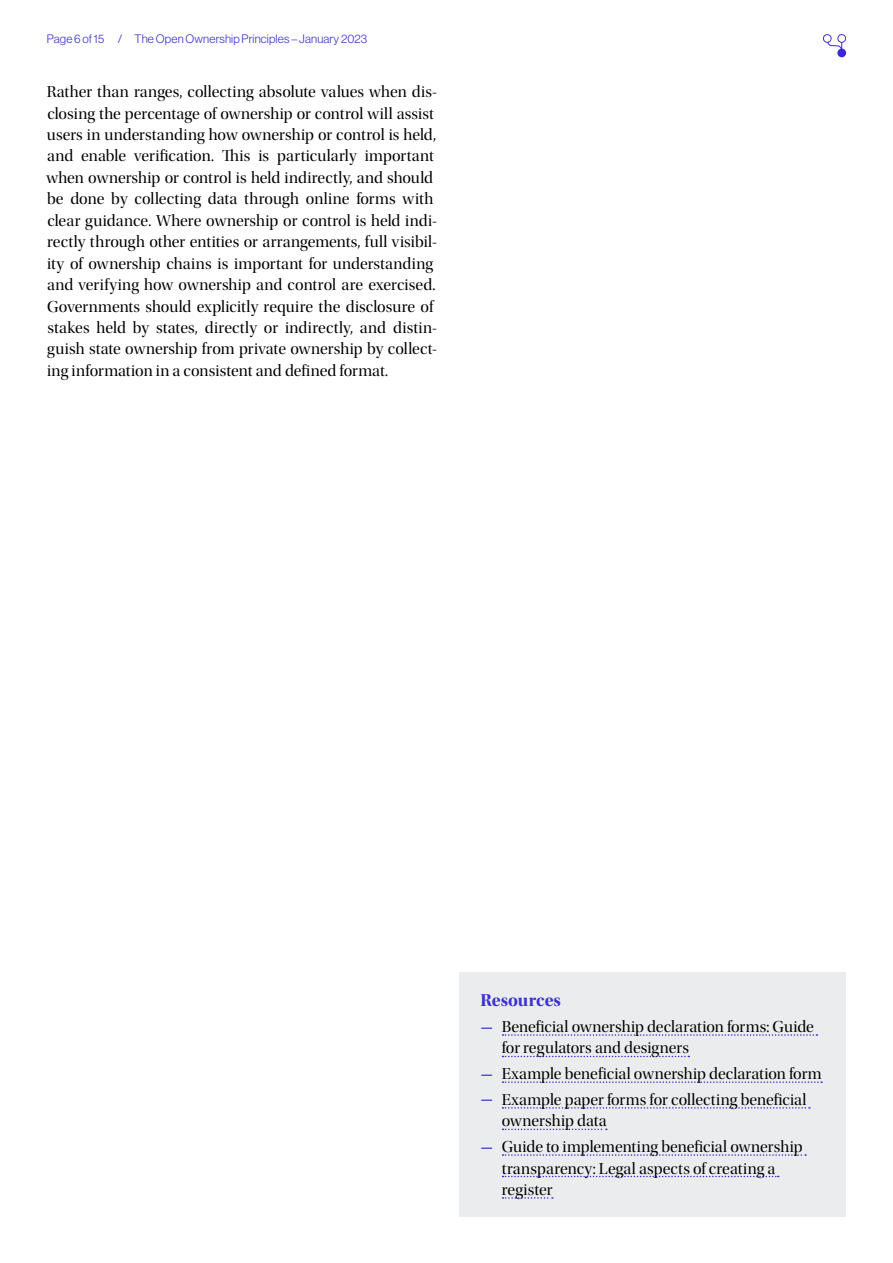
<style>
.page{position:relative;width:893px;height:1263px;background:#fff}
.page>*{position:absolute;margin:0;border:0;box-sizing:border-box;transform-origin:0 0}
.Heading_3{font:18px "Utopia Std Bold Disp";letter-spacing:.005em;color:#3d30d4}
.t1{font:16.5px/21.5px "Utopia Std Disp";color:#000}
.t2{font:12px "N Haas Grotesk DS Pro 45 Lt";letter-spacing:.01em;color:#3d30d4}
.s1{font-size:24.75px;color:#3d30d4}
</style>
<div class="page">
<svg style="left:823px;top:34px;width:23px;height:23px"></svg>
<div style="left:459px;top:972px;width:387px;height:244px;background:#ebeced"></div>
<svg style="left:502px;top:1034px;width:315px;height:2px"></svg>
<svg style="left:502px;top:1056px;width:187px;height:1px"></svg>
<svg style="left:502px;top:1081px;width:320px;height:2px"></svg>
<svg style="left:502px;top:1107px;width:308px;height:2px"></svg>
<svg style="left:502px;top:1128px;width:105px;height:2px"></svg>
<svg style="left:502px;top:1154px;width:304px;height:2px"></svg>
<svg style="left:502px;top:1176px;width:277px;height:1px"></svg>
<svg style="left:502px;top:1197px;width:51px;height:2px"></svg>
<p class="t2" style="left:47px;top:32px;width:322px">Page 6 of 15 / The Open Ownership Principles – January 2023</p>
<p class="t1" style="left:46px;top:81px;width:392px">Rather than ranges, collecting absolute values when dis&shy;closing the percentage of ownership or control will assist users in understanding how ownership or control is held, and enable verification. This is particularly important when ownership or control is held indirectly, and should be done by collecting data through online forms with clear guidance. Where ownership or control is held indi&shy;rectly through other entities or arrangements, full visibil&shy;ity of ownership chains is important for understanding and verifying how ownership and control are exercised.<br>Governments should explicitly require the disclosure of stakes held by states, directly or indirectly, and distin&shy;guish state ownership from private ownership by collect&shy;ing information in a consistent and defined format.</p>
<h3 class="Heading_3" style="left:480px;top:990px;width:82px">Resources</h3>
<p class="t1" style="left:502px;top:1016px;width:314px;text-indent:-21px"><span class="s1">–</span> Beneficial ownership declaration forms: Guide for regulators and designers</p>
<p class="t1" style="left:480px;top:1063px;width:343px"><span class="s1">–</span> Example beneficial ownership declaration form</p>
<p class="t1" style="left:502px;top:1089px;width:306px;text-indent:-21px"><span class="s1">–</span> Example paper forms for collecting beneficial ownership data</p>
<p class="t1" style="left:502px;top:1136px;width:302px;text-indent:-21px"><span class="s1">–</span> Guide to implementing beneficial ownership transparency: Legal aspects of creating a register</p>
</div>
